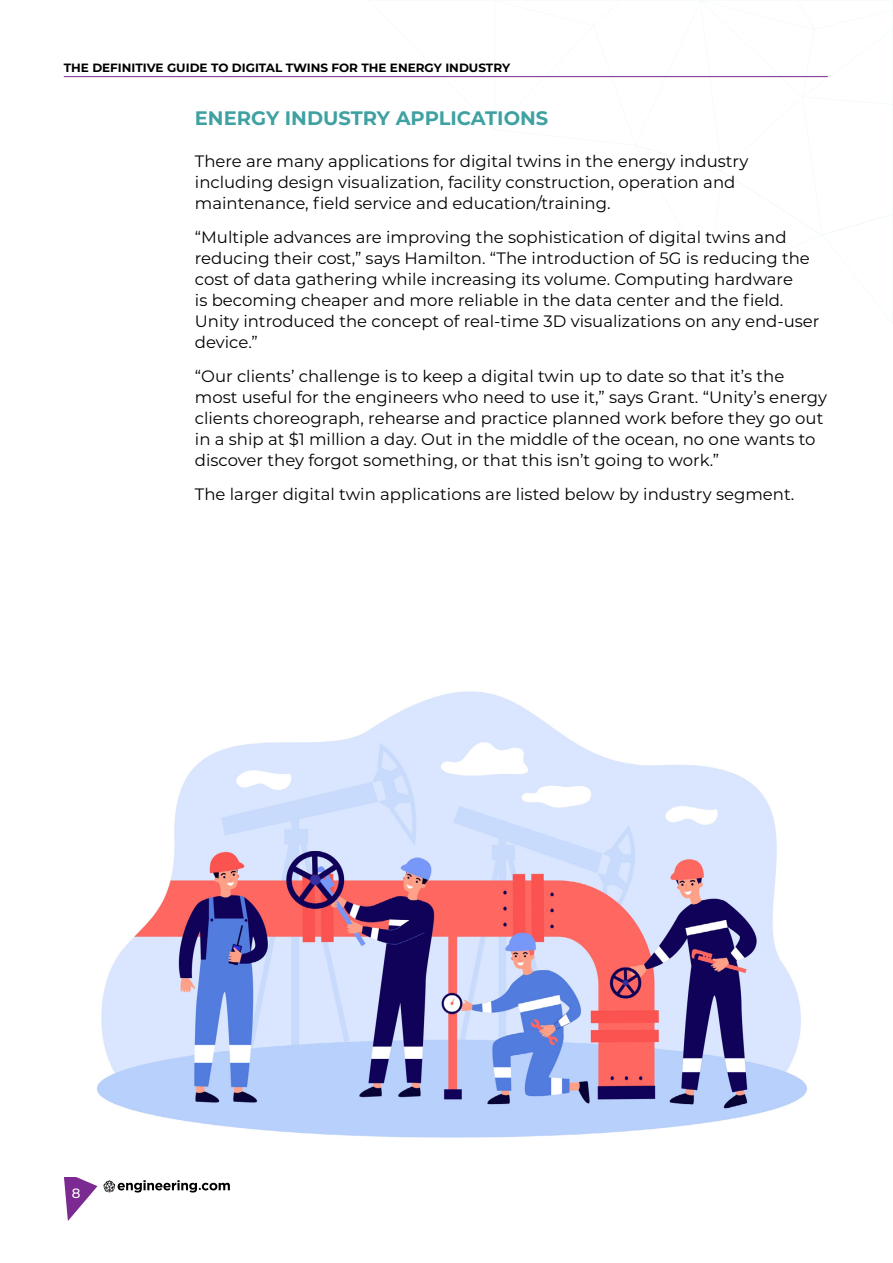
<style>
.page{position:relative;width:893px;height:1263px;background:#fff}
.page>*{position:absolute;margin:0;border:0;box-sizing:border-box;transform-origin:0 0}
.t1{font:700 19.5px "Montserrat";color:#3fa1a1}
.t2{font:16.5px/21px "Montserrat";color:#000}
.t3{font:500 13.5px "Montserrat";color:#fff}
.t4{font:700 12px "Montserrat";color:#000}
</style>
<div class="page">
<svg style="left:64px;top:1177px;width:33px;height:44px"></svg>
<hr style="left:64px;top:76px;width:764px;height:1px;background:#7a2a90">
<svg style="left:104px;top:1180px;width:126px;height:12px"></svg>
<img style="left:97px;top:691px;width:710px;height:447px">
<p class="t4" style="left:64px;top:59px;width:448px">THE DEFINITIVE GUIDE TO DIGITAL TWINS FOR THE ENERGY INDUSTRY</p>
<p class="t1" style="left:195px;top:104px;width:355px">ENERGY INDUSTRY APPLICATIONS</p>
<p class="t2" style="left:195px;top:150px;width:555px">There are many applications for digital twins in the energy industry including design visualization, facility construction, operation and maintenance, field service and education/training.</p>
<p class="t2" style="left:195px;top:226px;width:626px">“Multiple advances are improving the sophistication of digital twins and reducing their cost,” says Hamilton. “The introduction of 5G is reducing the cost of data gathering while increasing its volume. Computing hardware<br>is becoming cheaper and more reliable in the data center and the field.<br>Unity introduced the concept of real-time 3D visualizations on any end-user device.”</p>
<p class="t2" style="left:195px;top:365px;width:634px">“Our clients’ challenge is to keep a digital twin up to date so that it’s the most useful for the engineers who need to use it,” says Grant. “Unity’s energy clients choreograph, rehearse and practice planned work before they go out in a ship at $1 million a day. Out in the middle of the ocean, no one wants to discover they forgot something, or that this isn’t going to work.”</p>
<p class="t2" style="left:195px;top:483px;width:601px">The larger digital twin applications are listed below by industry segment.</p>
<p class="t3" style="left:72px;top:1184px;width:10px">8</p>
</div>
